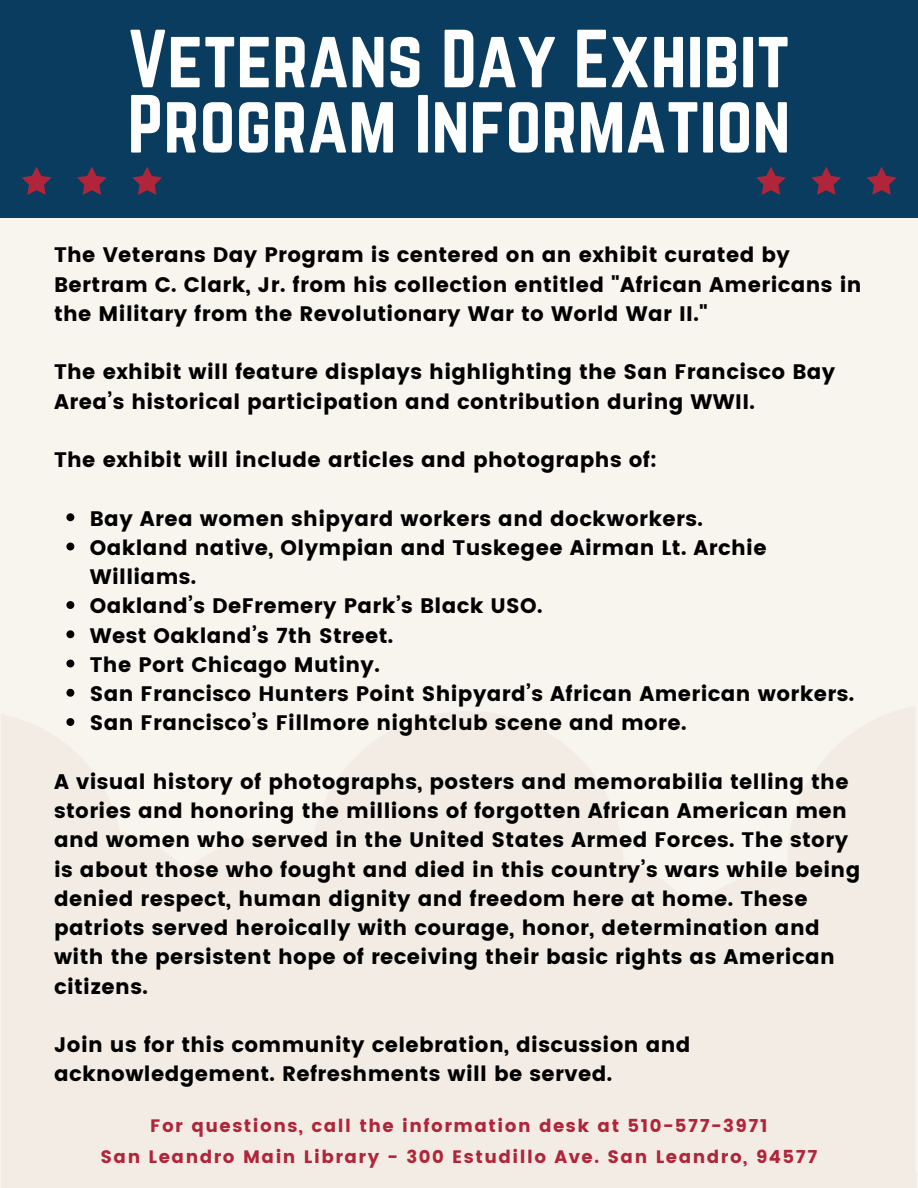
<style>
.page{position:relative;width:918px;height:1188px;background:#f8f4ee}
.page>*{position:absolute;margin:0;border:0;box-sizing:border-box;transform-origin:0 0}
.t1{font:72px/65.2px "Norwester";color:#fff}
.t2{font:21px/29.2px "Poppins";letter-spacing:.02em;color:#000}
.t3{font:18px/30.5px "Poppins";letter-spacing:.085em;color:#b1253a;text-align:center}
</style>
<div class="page">
<svg style="left:66px;top:513px;width:8px;height:8px"></svg>
<svg style="left:66px;top:543px;width:8px;height:7px"></svg>
<svg style="left:66px;top:601px;width:8px;height:8px"></svg>
<svg style="left:66px;top:630px;width:8px;height:8px"></svg>
<svg style="left:66px;top:660px;width:8px;height:7px"></svg>
<svg style="left:66px;top:689px;width:8px;height:8px"></svg>
<svg style="left:66px;top:718px;width:8px;height:8px"></svg>
<div style="left:0;top:0;width:918px;height:217px;background:#0a3c5f"></div>
<svg style="left:812px;top:167px;width:29px;height:28px"></svg>
<svg style="left:756px;top:167px;width:29px;height:28px"></svg>
<svg style="left:867px;top:167px;width:29px;height:28px"></svg>
<svg style="left:77px;top:167px;width:29px;height:28px"></svg>
<svg style="left:22px;top:167px;width:29px;height:28px"></svg>
<svg style="left:133px;top:167px;width:29px;height:28px"></svg>
<h1 class="t1" style="left:128px;top:26px;width:664px">Veterans Day Exhibit<br>Program Information</h1>
<p class="t2" style="left:54px;top:241px;width:809px">The Veterans Day Program is centered on an exhibit curated by<br>Bertram C. Clark, Jr. from his collection entitled "African Americans in the Military from the Revolutionary War to World War II."</p>
<p class="t2" style="left:54px;top:358px;width:783px">The exhibit will feature displays highlighting the San Francisco Bay<br>Area’s historical participation and contribution during WWII.</p>
<p class="t2" style="left:54px;top:445px;width:604px">The exhibit will include articles and photographs of:</p>
<p class="t2" style="left:90px;top:504px;width:766px">Bay Area women shipyard workers and dockworkers.<br>Oakland native, Olympian and Tuskegee Airman Lt. Archie Williams.<br>Oakland’s DeFremery Park’s Black USO.<br>West Oakland’s 7th Street.<br>The Port Chicago Mutiny.<br>San Francisco Hunters Point Shipyard’s African American workers.<br>San Francisco’s Fillmore nightclub scene and more.</p>
<p class="t2" style="left:54px;top:767px;width:808px">A visual history of photographs, posters and memorabilia telling the stories and honoring the millions of forgotten African American men and women who served in the United States Armed Forces. The story is about those who fought and died in this country’s wars while being denied respect, human dignity and freedom here at home. These patriots served heroically with courage, honor, determination and with the persistent hope of receiving their basic rights as American citizens.</p>
<p class="t2" style="left:54px;top:1030px;width:638px">Join us for this community celebration, discussion and acknowledgement. Refreshments will be served.</p>
<p class="t3" style="left:100px;top:1111px;width:719px">For questions, call the information desk at 510-577-3971<br>San Leandro Main Library - 300 Estudillo Ave. San Leandro, 94577</p>
</div>
